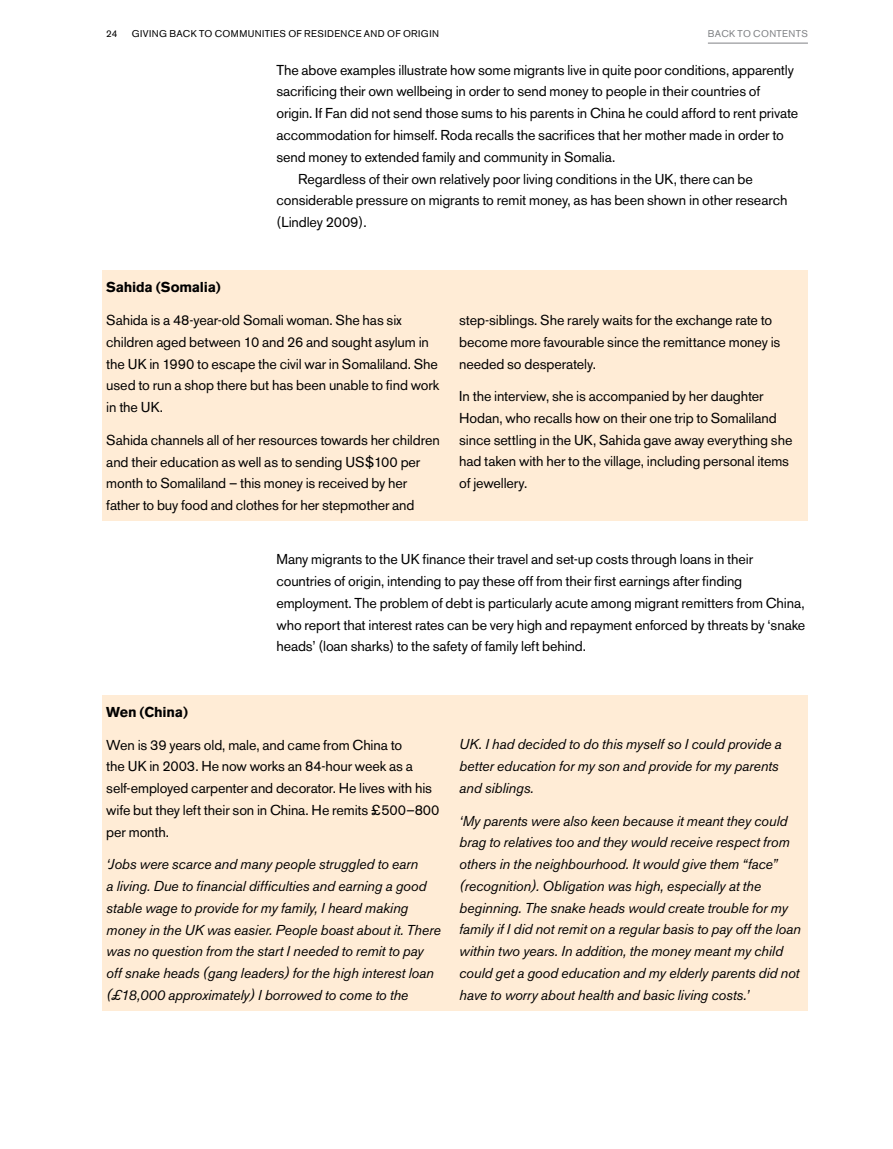
<style>
.page{position:relative;width:893px;height:1149px;background:#fff}
.page>*{position:absolute;margin:0;border:0;box-sizing:border-box;transform-origin:0 0}
.t1{font:14.25px/21.8px "Akzidenz Grotesk BE";letter-spacing:-.01em;color:#000}
.t2{font:italic 14.25px/21.8px "Akzidenz Grotesk BE";letter-spacing:-.01em;color:#000}
.t3{font:700 14.25px "Akzidenz Grotesk BE";letter-spacing:-.02em;color:#000}
.t4{font:9.75px "Akzidenz Grotesk BE";letter-spacing:.035em;color:#000}
.t5{font:9.75px "Akzidenz Grotesk BE";color:#808285}
</style>
<div class="page">
<hr style="left:708px;top:43px;width:100px;height:1px;background:#808285">
<div style="left:102px;top:270px;width:706px;height:251px;background:#ffecd6"></div>
<div style="left:102px;top:695px;width:706px;height:315px;background:#ffecd6"></div>
<p class="t4" style="left:106px;top:28px;width:13px">24</p>
<p class="t4" style="left:132px;top:28px;width:15px">Giving</p>
<p class="t4" style="left:169px;top:28px;width:8px">back</p>
<p class="t4" style="left:199px;top:28px;width:23px">to communiti</p>
<p class="t4" style="left:273px;top:28px;width:99px">esof resid ence and</p>
<p class="t4" style="left:387px;top:28px;width:23px">of origin</p>
<p class="t5" style="left:708px;top:28px;width:15px">Back</p>
<p class="t5" style="left:738px;top:28px;width:24px">to cont</p>
<p class="t5" style="left:782px;top:28px;width:14px">ents</p>
<p class="t1" style="left:276px;top:59px;width:519px">The above examples illustrate how some migrants live in quite poor conditions, apparently</p>
<p class="t1" style="left:276px;top:81px;width:485px">sacrificing their own wellbeing in order to send money to people in their countries of</p>
<p class="t1" style="left:276px;top:102px;width:523px">origin. If Fan did not send those sums to his parents in China he could afford to rent private</p>
<p class="t1" style="left:276px;top:124px;width:509px">accommodation for himself. Roda recalls the sacrifices that her mother made in order to</p>
<p class="t1" style="left:276px;top:146px;width:340px">send money to extended family and community in Somalia.</p>
<p class="t1" style="left:298px;top:168px;width:456px">Regardless of their own relatively poor living conditions in the UK, there can be</p>
<p class="t1" style="left:276px;top:189px;width:513px">considerable pressure on migrants to remit money, as has been shown in other research</p>
<p class="t1" style="left:276px;top:211px;width:92px">(Lindley 2009).</p>
<p class="t3" style="left:106px;top:279px;width:116px">Sahida (Somalia)</p>
<p class="t1" style="left:106px;top:309px;width:335px">Sahida is a 48‑year‑old Somali woman. She has six children aged between 10 and 26 and sought asylum in the UK in 1990 to escape the civil war in Somaliland. She used to run a shop there but has been unable to find work in the UK.</p>
<p class="t1" style="left:106px;top:429px;width:335px">Sahida channels all of her resources towards her children and their education as well as to sending US$100 per month to Somaliland – this money is received by her father to buy food and clothes for her stepmother and</p>
<p class="t1" style="left:459px;top:309px;width:323px">step‑siblings. She rarely waits for the exchange rate to become more favourable since the remittance money is needed so desperately.</p>
<p class="t1" style="left:459px;top:385px;width:335px">In the interview, she is accompanied by her daughter Hodan, who recalls how on their one trip to Somaliland since settling in the UK, Sahida gave away everything she had taken with her to the village, including personal items of jewellery.</p>
<p class="t1" style="left:276px;top:548px;width:530px">Many migrants to the UK finance their travel and set‑up costs through loans in their countries of origin, intending to pay these off from their first earnings after finding employment. The problem of debt is particularly acute among migrant remitters from China, who report that interest rates can be very high and repayment enforced by threats by ‘snake heads’ (loan sharks) to the safety of family left behind.</p>
<p class="t3" style="left:106px;top:703px;width:83px">Wen (China)</p>
<p class="t1" style="left:106px;top:733px;width:335px">Wen is 39 years old, male, and came from China to<br>the UK in 2003. He now works an 84‑hour week as a self‑employed carpenter and decorator. He lives with his wife but they left their son in China. He remits £500–800 per month.</p>
<p class="t2" style="left:106px;top:853px;width:336px">‘Jobs were scarce and many people struggled to earn<br>a living. Due to financial difficulties and earning a good stable wage to provide for my family, I heard making money in the UK was easier. People boast about it. There was no question from the start I needed to remit to pay off snake heads (gang leaders) for the high interest loan (£18,000 approximately) I borrowed to come to the</p>
<p class="t2" style="left:459px;top:733px;width:324px">UK. I had decided to do this myself so I could provide a better education for my son and provide for my parents and siblings.</p>
<p class="t2" style="left:459px;top:809px;width:343px">‘My parents were also keen because it meant they could brag to relatives too and they would receive respect from others in the neighbourhood. It would give them “face” (recognition). Obligation was high, especially at the beginning. The snake heads would create trouble for my family if I did not remit on a regular basis to pay off the loan within two years. In addition, the money meant my child could get a good education and my elderly parents did not have to worry about health and basic living costs.’</p>
</div>
